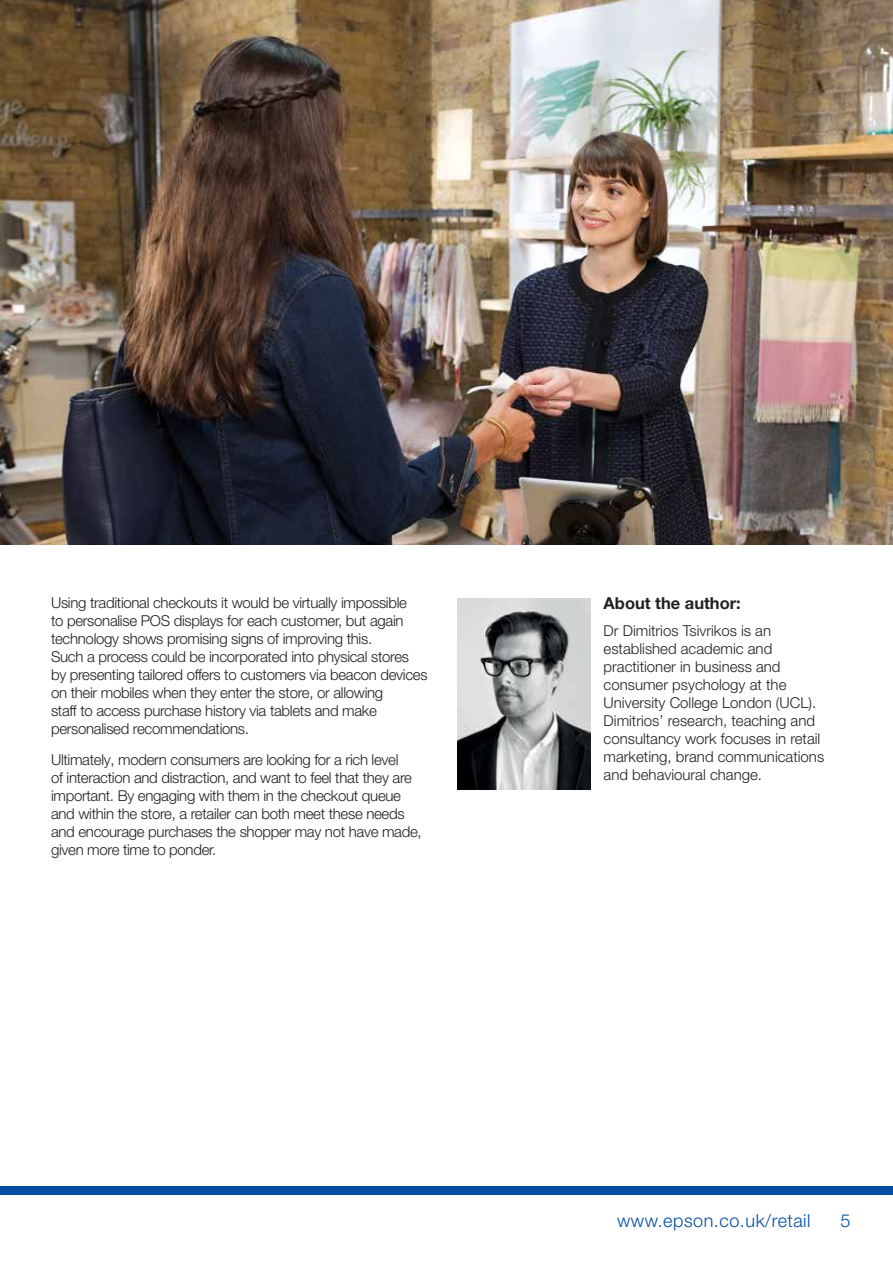
<style>
.page{position:relative;width:893px;height:1263px;background:#fff}
.page>*{position:absolute;margin:0;border:0;box-sizing:border-box;transform-origin:0 0}
.t1{font:300 18px "Helvetica Neue LT Pro";letter-spacing:.03em;color:#034ea2}
.t2{font:700 16.5px "Helvetica Neue LT Pro";color:#231f20}
.t3{font:300 15px/18px "Helvetica Neue LT Pro";letter-spacing:-.02em;color:#231f20}
.t4{font:300 15px/18px "Helvetica Neue LT Pro";color:#231f20}
</style>
<div class="page">
<div style="left:0;top:1186px;width:893px;height:9px;background:#034ea2"></div>
<img style="left:458px;top:598px;width:133px;height:192px">
<img style="left:0;top:0;width:893px;height:544px">
<p class="t3" style="left:51px;top:593px;width:378px">Using traditional checkouts it would be virtually impossible<br>to personalise POS displays for each customer, but again technology shows promising signs of improving this.<br>Such a process could be incorporated into physical stores by presenting tailored offers to customers via beacon devices on their mobiles when they enter the store, or allowing<br>staff to access purchase history via tablets and make personalised recommendations.</p>
<p class="t3" style="left:51px;top:750px;width:372px">Ultimately, modern consumers are looking for a rich level<br>of interaction and distraction, and want to feel that they are important. By engaging with them in the checkout queue and within the store, a retailer can both meet these needs and encourage purchases the shopper may not have made, given more time to ponder.</p>
<p class="t2" style="left:604px;top:593px;width:139px">About the author:</p>
<p class="t4" style="left:604px;top:621px;width:222px">Dr Dimitrios Tsivrikos is an established academic and practitioner in business and consumer psychology at the<br>University College London (UCL).<br>Dimitrios’ research, teaching and consultancy work focuses in retail marketing, brand communications and behavioural change.</p>
<p class="t1" style="left:617px;top:1210px;width:195px">www.epson.co.uk/retail</p>
<p class="t1" style="left:840px;top:1210px;width:12px">5</p>
</div>
